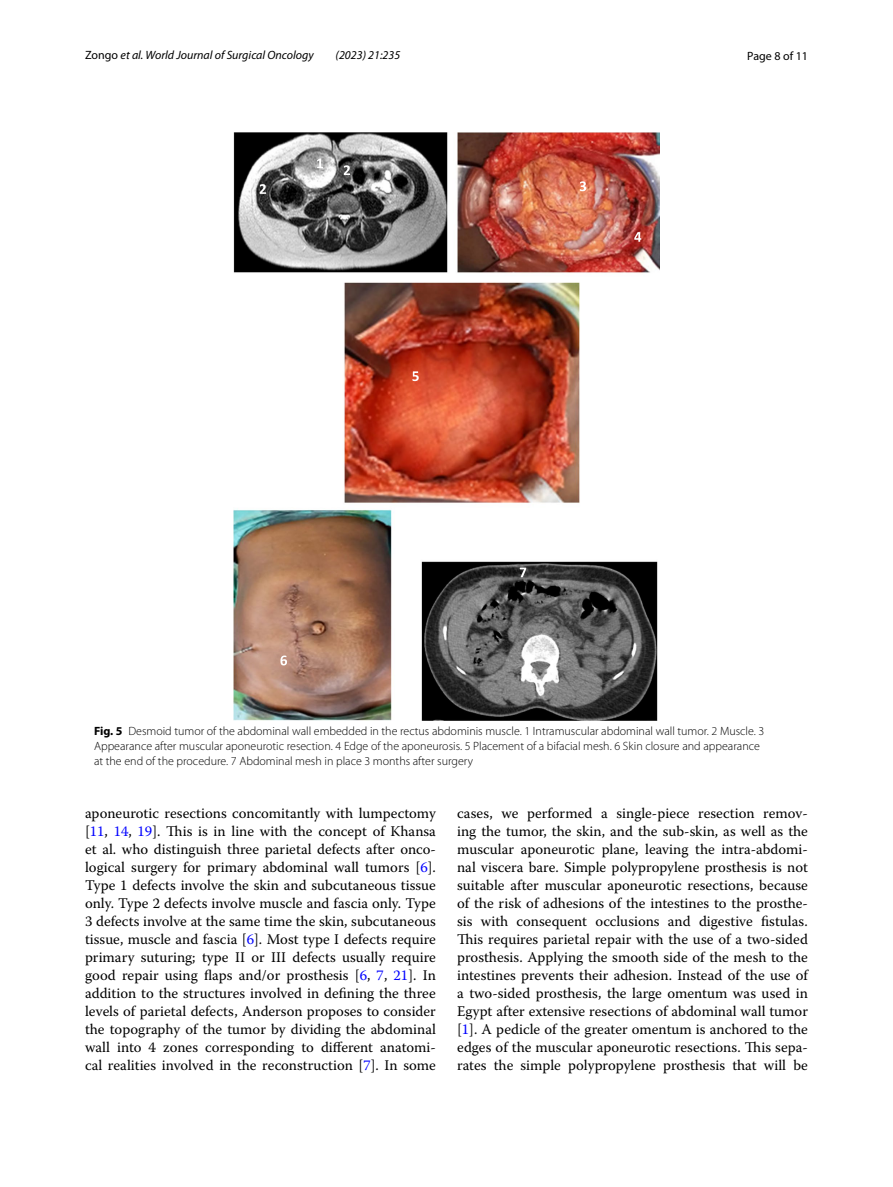
<style>
.page{position:relative;width:893px;height:1187px;background:#fff}
.page>*{position:absolute;margin:0;border:0;box-sizing:border-box;transform-origin:0 0}
.t1{font:14.7px/18px "Warnock Pro";color:#000;text-align:justify}
.t2{font:300 12px/15px "Myriad Pro";color:#000}
.t3{font:italic 12px "Myriad Pro";color:#000}
.t4{font:12px "Myriad Pro";color:#000}
.s1{font-style:normal}
.s2{font-weight:700}
.s3{color:#00f}
</style>
<div class="page">
<img style="left:234px;top:133px;width:425px;height:587px">
<svg style="left:317px;top:158px;width:6px;height:10px"></svg>
<svg style="left:344px;top:165px;width:6px;height:10px"></svg>
<svg style="left:580px;top:181px;width:6px;height:10px"></svg>
<svg style="left:634px;top:232px;width:7px;height:10px"></svg>
<svg style="left:412px;top:371px;width:7px;height:10px"></svg>
<svg style="left:260px;top:184px;width:6px;height:10px"></svg>
<svg style="left:280px;top:655px;width:7px;height:10px"></svg>
<svg style="left:520px;top:567px;width:6px;height:10px"></svg>
<p class="t3" style="left:85px;top:48px;width:230px"><span class="s1">Zongo</span> et al. World Journal of Surgical Oncology</p>
<p class="t3" style="left:336px;top:48px;width:66px">(2023) 21:235</p>
<p class="t4" style="left:747px;top:48px;width:62px">Page 8 of 11</p>
<p class="t2" style="left:94px;top:724px;width:672px"><span class="s2">Fig. 5</span> Desmoid tumor of the abdominal wall embedded in the rectus abdominis muscle. 1 Intramuscular abdominal wall tumor. 2 Muscle. 3<br>Appearance after muscular aponeurotic resection. 4 Edge of the aponeurosis. 5 Placement of a bifacial mesh. 6 Skin closure and appearance at the end of the procedure. 7 Abdominal mesh in place 3 months after surgery</p>
<p class="t1" style="left:85px;top:803px;width:352px">aponeurotic resections concomitantly with lumpectomy [<span class="s3">11</span>, <span class="s3">14</span>, <span class="s3">19</span>]. This is in line with the concept of Khansa et al. who distinguish three parietal defects after onco&shy;logical surgery for primary abdominal wall tumors [<span class="s3">6</span>].<br>Type 1 defects involve the skin and subcutaneous tissue only. Type 2 defects involve muscle and fascia only. Type 3 defects involve at the same time the skin, subcutaneous tissue, muscle and fascia [<span class="s3">6</span>]. Most type I defects require primary suturing; type II or III defects usually require good repair using flaps and/or prosthesis [<span class="s3">6</span>, <span class="s3">7</span>, <span class="s3">21</span>]. In addition to the structures involved in defining the three levels of parietal defects, Anderson proposes to consider the topography of the tumor by dividing the abdominal wall into 4 zones corresponding to different anatomi&shy;cal realities involved in the reconstruction [<span class="s3">7</span>]. In some</p>
<p class="t1" style="left:457px;top:803px;width:352px">cases, we performed a single-piece resection remov&shy;ing the tumor, the skin, and the sub-skin, as well as the muscular aponeurotic plane, leaving the intra-abdomi&shy;nal viscera bare. Simple polypropylene prosthesis is not suitable after muscular aponeurotic resections, because of the risk of adhesions of the intestines to the prosthe&shy;sis with consequent occlusions and digestive fistulas.<br>This requires parietal repair with the use of a two-sided prosthesis. Applying the smooth side of the mesh to the intestines prevents their adhesion. Instead of the use of a two-sided prosthesis, the large omentum was used in Egypt after extensive resections of abdominal wall tumor [<span class="s3">1</span>]. A pedicle of the greater omentum is anchored to the edges of the muscular aponeurotic resections. This sepa&shy;rates the simple polypropylene prosthesis that will be</p>
</div>
